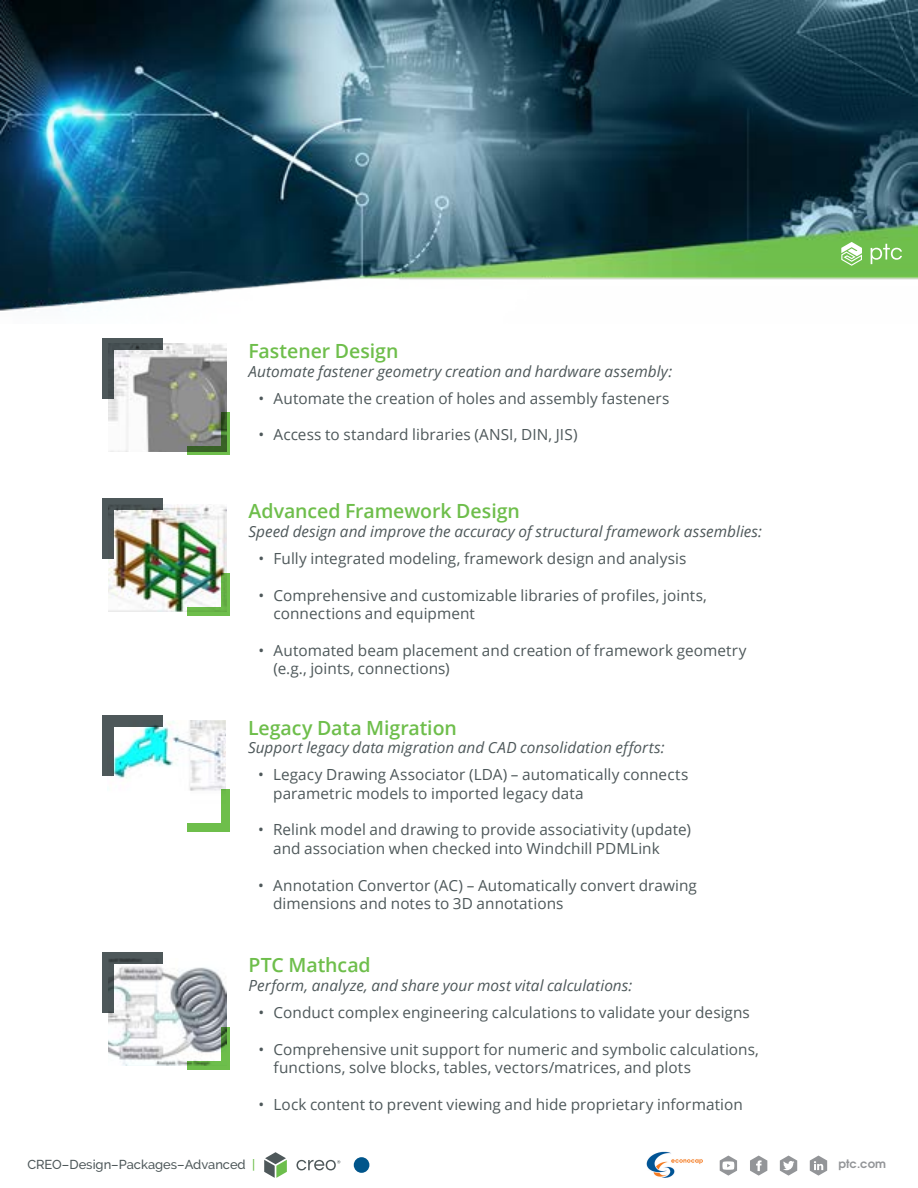
<style>
.page{position:relative;width:918px;height:1188px;background:#fff}
.page>*{position:absolute;margin:0;border:0;box-sizing:border-box;transform-origin:0 0}
.t1{font:600 19.5px "Open Sans";letter-spacing:-.005em;color:#6ebe4b}
.t2{font:15.3px/18.5px "Open Sans";letter-spacing:.005em;color:#4e585a}
.t3{font:italic 15.3px "Open Sans";letter-spacing:.005em;color:#4e585a}
.t4{font:500 12.9px "PTC Raleway";color:#4e585a}
.t5{font:700 11.55px "Te X Gyre Adventor";color:#939598}
.s1{color:#6ebe4b}
</style>
<div class="page">
<svg style="left:296px;top:1160px;width:44px;height:10px"></svg>
<svg style="left:264px;top:1152px;width:23px;height:26px"></svg>
<svg style="left:810px;top:1156px;width:17px;height:20px"></svg>
<svg style="left:750px;top:1156px;width:17px;height:20px"></svg>
<svg style="left:780px;top:1156px;width:17px;height:20px"></svg>
<svg style="left:720px;top:1156px;width:17px;height:20px"></svg>
<div style="left:354px;top:1157px;width:15px;height:16px;background:#00558b;border-radius:50%"></div>
<img style="left:0;top:0;width:918px;height:311px">
<svg style="left:841px;top:242px;width:21px;height:24px"></svg>
<svg style="left:871px;top:244px;width:31px;height:20px"></svg>
<img style="left:108px;top:344px;width:118px;height:107px">
<div style="left:102px;top:338px;width:61px;height:12px;background:#4e585a"></div>
<div style="left:102px;top:338px;width:12px;height:61px;background:#4e585a"></div>
<svg style="left:188px;top:447px;width:33px;height:8px"></svg>
<svg style="left:221px;top:413px;width:9px;height:42px"></svg>
<img style="left:108px;top:504px;width:118px;height:107px">
<div style="left:102px;top:498px;width:61px;height:12px;background:#4e585a"></div>
<div style="left:102px;top:498px;width:12px;height:61px;background:#4e585a"></div>
<div style="left:188px;top:607px;width:42px;height:8px;background:#6ebe4b"></div>
<div style="left:221px;top:573px;width:9px;height:42px;background:#67b246"></div>
<img style="left:108px;top:720px;width:118px;height:71px">
<div style="left:102px;top:715px;width:61px;height:12px;background:#4e585a"></div>
<div style="left:102px;top:715px;width:12px;height:60px;background:#4e585a"></div>
<div style="left:187px;top:823px;width:42px;height:9px;background:#6ebe4b"></div>
<div style="left:221px;top:789px;width:8px;height:43px;background:#6ebe4b"></div>
<img style="left:108px;top:964px;width:118px;height:101px">
<svg style="left:114px;top:953px;width:49px;height:11px"></svg>
<div style="left:102px;top:953px;width:12px;height:60px;background:#4e585a"></div>
<svg style="left:188px;top:1061px;width:33px;height:8px"></svg>
<svg style="left:221px;top:1027px;width:9px;height:42px"></svg>
<img style="left:647px;top:1152px;width:56px;height:25px">
<p class="t1" style="left:249px;top:338px;width:152px">Fastener Design</p>
<p class="t3" style="left:249px;top:360px;width:425px">Automate fastener geometry creation and hardware assembly:</p>
<p class="t2" style="left:274px;top:389px;width:397px">Automate the creation of holes and assembly fasteners</p>
<p class="t2" style="left:274px;top:425px;width:305px">Access to standard libraries (ANSI, DIN, JIS)</p>
<p class="t2" style="left:259px;top:389px;width:7px">•</p>
<p class="t2" style="left:259px;top:425px;width:7px">•</p>
<p class="t1" style="left:249px;top:498px;width:273px">Advanced Framework Design</p>
<p class="t3" style="left:249px;top:521px;width:515px">Speed design and improve the accuracy of structural framework assemblies:</p>
<p class="t2" style="left:274px;top:549px;width:414px">Fully integrated modeling, framework design and analysis</p>
<p class="t2" style="left:274px;top:586px;width:435px">Comprehensive and customizable libraries of profiles, joints, connections and equipment</p>
<p class="t2" style="left:274px;top:641px;width:475px">Automated beam placement and creation of framework geometry (e.g., joints, connections)</p>
<p class="t2" style="left:259px;top:549px;width:7px">•</p>
<p class="t2" style="left:259px;top:586px;width:7px">•</p>
<p class="t2" style="left:259px;top:641px;width:7px">•</p>
<p class="t1" style="left:248px;top:714px;width:210px">Legacy Data Migration</p>
<p class="t3" style="left:248px;top:737px;width:418px">Support legacy data migration and CAD consolidation efforts:</p>
<p class="t2" style="left:273px;top:765px;width:417px">Legacy Drawing Associator (LDA) – automatically connects parametric models to imported legacy data</p>
<p class="t2" style="left:273px;top:820px;width:419px">Relink model and drawing to provide associativity (update) and association when checked into Windchill PDMLink</p>
<p class="t2" style="left:273px;top:875px;width:425px">Annotation Convertor (AC) – Automatically convert drawing dimensions and notes to 3D annotations</p>
<p class="t2" style="left:258px;top:765px;width:7px">•</p>
<p class="t2" style="left:258px;top:820px;width:7px">•</p>
<p class="t2" style="left:258px;top:875px;width:7px">•</p>
<p class="t1" style="left:249px;top:952px;width:124px">PTC Mathcad</p>
<p class="t3" style="left:249px;top:975px;width:385px">Perform, analyze, and share your most vital calculations:</p>
<p class="t2" style="left:274px;top:1003px;width:478px">Conduct complex engineering calculations to validate your designs</p>
<p class="t2" style="left:274px;top:1040px;width:487px">Comprehensive unit support for numeric and symbolic calculations, functions, solve blocks, tables, vectors/matrices, and plots</p>
<p class="t2" style="left:274px;top:1095px;width:471px">Lock content to prevent viewing and hide proprietary information</p>
<p class="t2" style="left:259px;top:1003px;width:7px">•</p>
<p class="t2" style="left:259px;top:1040px;width:7px">•</p>
<p class="t2" style="left:259px;top:1095px;width:7px">•</p>
<p class="t4" style="left:27px;top:1157px;width:230px">CREO–Design–Packages–Advanced <span class="s1">|</span></p>
<p class="t5" style="left:838px;top:1154px;width:49px">ptc.com</p>
</div>
